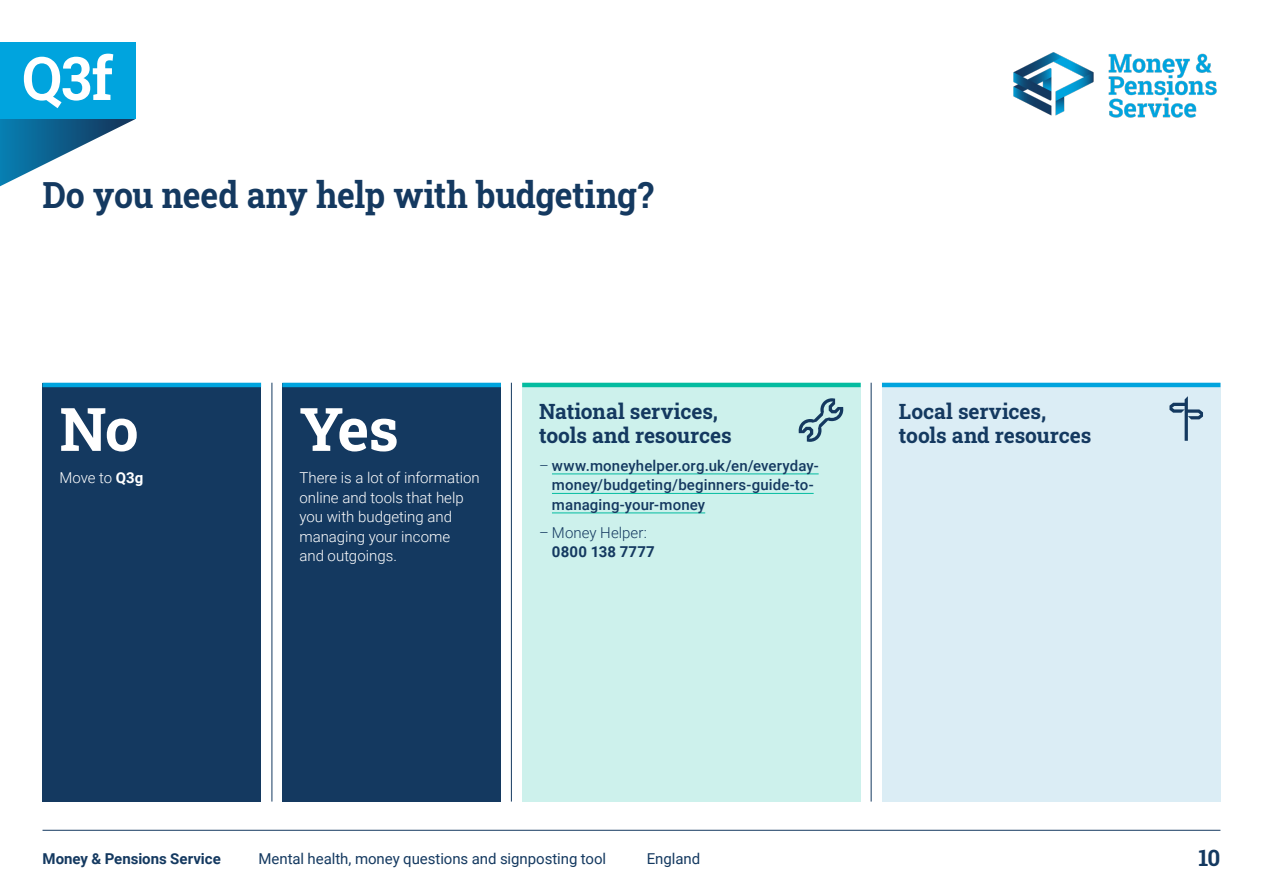
<style>
.page{position:relative;width:1263px;height:893px;background:#fff}
.page>*{position:absolute;margin:0;border:0;box-sizing:border-box;transform-origin:0 0}
.Yes_No_50_43pt{font:700 60px "Roboto Slab";letter-spacing:-.015em;color:#fff}
.Yes_No_50_43pt-2{font:700 60px "Roboto Slab";letter-spacing:-.015em;color:#fff;scale:.94 1}
.Question_30_35pt{font:700 36px "Roboto Slab";letter-spacing:-.01em;color:#143960;scale:.94 1}
.t1{font:700 22.5px "Roboto Slab";color:#143960}
.Resource_heading_14_16pt{font:700 21px/24px "Roboto Slab";letter-spacing:-.005em;color:#143960}
.Answer_copy_12_15pt{font:300 15px/19.5px "Roboto";color:#fff}
.t2{font:500 15px/19.5px "Roboto";letter-spacing:.01em;color:#143960}
.t3{font:15px "Roboto";letter-spacing:-.005em;color:#143960}
.t4{font:300 15px/19.5px "Roboto";letter-spacing:.005em;color:#143960}
.t5{font:700 15px "Roboto";letter-spacing:-.005em;color:#143960}
.s1{font-weight:700}
.s2{font-weight:300}
</style>
<div class="page">
<img style="left:1013px;top:52px;width:204px;height:66px">
<svg style="left:0;top:119px;width:135px;height:67px"></svg>
<div style="left:0;top:43px;width:135px;height:76px;background:#00a4de"></div>
<div style="left:43px;top:383px;width:218px;height:418px;background:#143960"></div>
<hr style="left:272px;top:383px;width:1px;height:418px;background:#143960">
<hr style="left:511px;top:383px;width:1px;height:418px;background:#143960">
<div style="left:282px;top:383px;width:219px;height:418px;background:#143960"></div>
<div style="left:522px;top:383px;width:339px;height:418px;background:#cdf1ec"></div>
<hr style="left:552px;top:473px;width:267px;height:1px;background:#04bca0">
<hr style="left:552px;top:493px;width:262px;height:1px;background:#04bca0">
<hr style="left:552px;top:512px;width:153px;height:1px;background:#04bca0">
<svg style="left:799px;top:398px;width:44px;height:44px"></svg>
<div style="left:882px;top:383px;width:338px;height:418px;background:#dbedf5"></div>
<svg style="left:1169px;top:396px;width:34px;height:45px"></svg>
<hr style="left:43px;top:383px;width:218px;height:4px;background:#00a4de">
<hr style="left:282px;top:383px;width:219px;height:4px;background:#00a4de">
<hr style="left:522px;top:383px;width:339px;height:4px;background:#04bca0">
<hr style="left:882px;top:383px;width:338px;height:4px;background:#00a4de">
<hr style="left:871px;top:383px;width:1px;height:418px;background:#143960">
<hr style="left:43px;top:830px;width:1177px;height:1px;background:#143960">
<p class="Yes_No_50_43pt-2" style="left:22px;top:37px;width:98px">Q3f</p>
<p class="Question_30_35pt" style="left:43px;top:171px;width:652px">Do you need any help with budgeting?</p>
<p class="Yes_No_50_43pt" style="left:60px;top:388px;width:81px">No</p>
<p class="Answer_copy_12_15pt" style="left:60px;top:467px;width:85px">Move to <span class="s1">Q3g</span></p>
<p class="Yes_No_50_43pt" style="left:299px;top:388px;width:101px">Yes</p>
<p class="Answer_copy_12_15pt" style="left:299px;top:467px;width:182px">There is a lot of information online and tools that help you with budgeting and managing your income<br>and outgoings.</p>
<p class="Resource_heading_14_16pt" style="left:539px;top:399px;width:194px">National services, tools and resources</p>
<p class="t2" style="left:552px;top:455px;width:268px;text-indent:-13px"><span class="s2">–</span> www.moneyhelper.org.uk/en/everyday&shy;money/budgeting/beginners-guide-to&shy;managing-your-money</p>
<p class="t4" style="left:552px;top:522px;width:104px;text-indent:-13px">– Money Helper:<br><span class="s1">0800 138 7777</span></p>
<p class="Resource_heading_14_16pt" style="left:899px;top:399px;width:149px">Local services,</p>
<p class="Resource_heading_14_16pt" style="left:899px;top:423px;width:194px">tools and resources</p>
<p class="t5" style="left:43px;top:848px;width:180px">Money &amp; Pensions Service</p>
<p class="t3" style="left:258px;top:848px;width:349px">Mental health, money questions and signposting tool</p>
<p class="t3" style="left:647px;top:848px;width:55px">England</p>
<h3 class="t1" style="left:1198px;top:843px;width:23px">10</h3>
</div>
